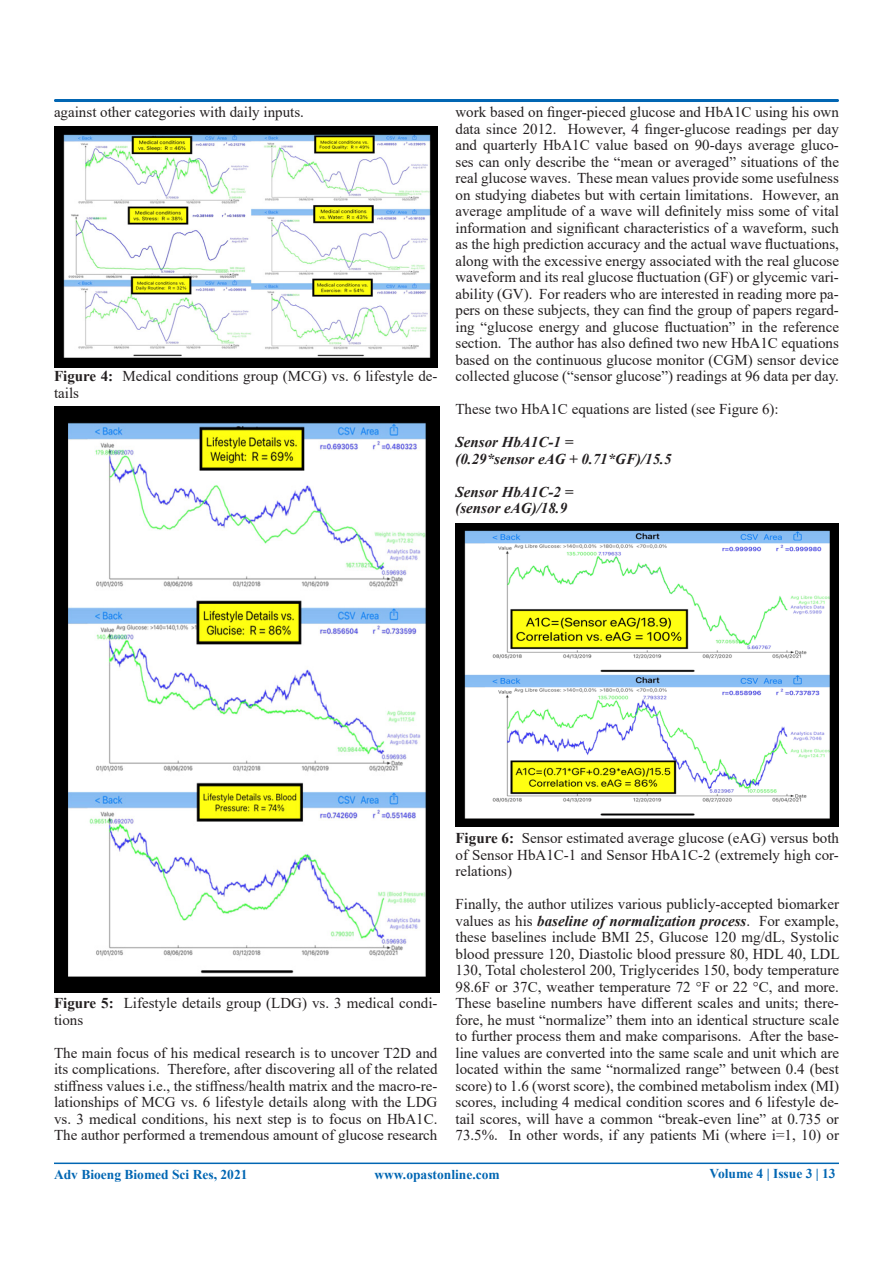
<style>
.page{position:relative;width:893px;height:1263px;background:#fff}
.page>*{position:absolute;margin:0;border:0;box-sizing:border-box;transform-origin:0 0}
.t1{font:15px/16.5px "Times New Roman";color:#231f20;text-align:justify}
.t2{font:italic 700 15px "Times New Roman";color:#231f20}
.t3{font:700 13.5px "Times New Roman";color:#0166b3}
.s1{font-weight:700}
.s2{font-weight:700;font-style:italic}
</style>
<div class="page">
<div style="left:54px;top:99px;width:785px;height:3px;border:2px solid #0166b3"></div>
<hr style="left:54px;top:1162px;width:785px;height:2px;background:#0166b3">
<img style="left:54px;top:126px;width:383px;height:241px">
<img style="left:54px;top:407px;width:385px;height:585px">
<img style="left:456px;top:524px;width:383px;height:302px">
<p class="t1" style="left:54px;top:103px;width:251px">against other categories with daily inputs.</p>
<p class="t1" style="left:54px;top:367px;width:385px"><span class="s1">Figure 4:</span> Medical conditions group (MCG) vs. 6 lifestyle de&shy;tails</p>
<p class="t1" style="left:455px;top:103px;width:385px">work based on finger-pieced glucose and HbA1C using his own data since 2012. However, 4 finger-glucose readings per day and quarterly HbA1C value based on 90-days average gluco&shy;ses can only describe the “mean or averaged” situations of the real glucose waves. These mean values provide some usefulness on studying diabetes but with certain limitations. However, an average amplitude of a wave will definitely miss some of vital information and significant characteristics of a waveform, such as the high prediction accuracy and the actual wave fluctuations, along with the excessive energy associated with the real glucose waveform and its real glucose fluctuation (GF) or glycemic vari&shy;ability (GV). For readers who are interested in reading more pa&shy;pers on these subjects, they can find the group of papers regard&shy;ing “glucose energy and glucose fluctuation” in the reference section. The author has also defined two new HbA1C equations based on the continuous glucose monitor (CGM) sensor device collected glucose (“sensor glucose”) readings at 96 data per day.</p>
<p class="t1" style="left:455px;top:400px;width:325px">These two HbA1C equations are listed (see Figure 6):</p>
<p class="t2" style="left:455px;top:432px;width:119px">Sensor HbA1C-1 =</p>
<p class="t2" style="left:455px;top:448px;width:218px">(0.29*sensor eAG + 0.71*GF)/15.5</p>
<p class="t2" style="left:455px;top:481px;width:119px">Sensor HbA1C-2 =</p>
<p class="t2" style="left:455px;top:498px;width:113px">(sensor eAG)/18.9</p>
<p class="t1" style="left:54px;top:994px;width:385px"><span class="s1">Figure 5:</span> Lifestyle details group (LDG) vs. 3 medical condi&shy;tions</p>
<p class="t1" style="left:54px;top:1044px;width:385px">The main focus of his medical research is to uncover T2D and its complications. Therefore, after discovering all of the related stiffness values i.e., the stiffness/health matrix and the macro-re&shy;lationships of MCG vs. 6 lifestyle details along with the LDG vs. 3 medical conditions, his next step is to focus on HbA1C.<br>The author performed a tremendous amount of glucose research</p>
<p class="t1" style="left:455px;top:829px;width:385px"><span class="s1">Figure 6:</span> Sensor estimated average glucose (eAG) versus both of Sensor HbA1C-1 and Sensor HbA1C-2 (extremely high cor&shy;relations)</p>
<p class="t1" style="left:455px;top:895px;width:385px">Finally, the author utilizes various publicly-accepted biomarker values as his <span class="s2">baseline of normalization process</span>. For example, these baselines include BMI 25, Glucose 120 mg/dL, Systolic blood pressure 120, Diastolic blood pressure 80, HDL 40, LDL 130, Total cholesterol 200, Triglycerides 150, body temperature 98.6F or 37C, weather temperature 72 °F or 22 °C, and more.<br>These baseline numbers have different scales and units; there&shy;fore, he must “normalize” them into an identical structure scale to further process them and make comparisons. After the base&shy;line values are converted into the same scale and unit which are located within the same “normalized range” between 0.4 (best score) to 1.6 (worst score), the combined metabolism index (MI) scores, including 4 medical condition scores and 6 lifestyle de&shy;tail scores, will have a common “break-even line” at 0.735 or 73.5%. In other words, if any patients Mi (where i=1, 10) or</p>
<p class="t3" style="left:54px;top:1164px;width:195px">Adv Bioeng Biomed Sci Res, 2021</p>
<p class="t3" style="left:374px;top:1164px;width:127px">www.opastonline.com</p>
<p class="t3" style="left:709px;top:1164px;width:128px">Volume 4 | Issue 3 | 13</p>
</div>
